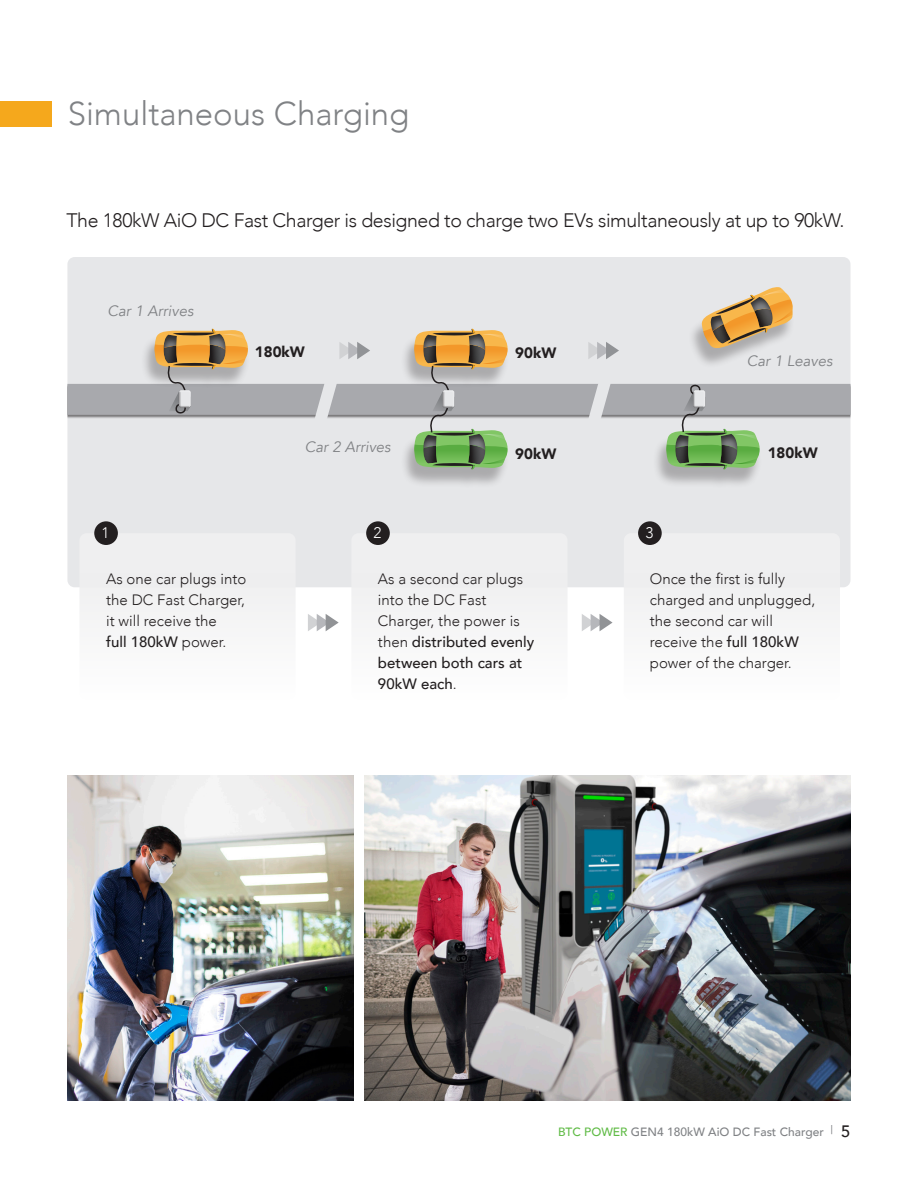
<style>
.page{position:relative;width:918px;height:1188px;background:#fff}
.page>*{position:absolute;margin:0;border:0;box-sizing:border-box;transform-origin:0 0}
.t1{font:300 33px "Avenir";color:#808285}
.t2{font:300 19.5px "Avenir";letter-spacing:-.02em;color:#231f20}
.t3{font:300 15.3px "Avenir";color:#fff}
.t4{font:300 15px/21px "Avenir";color:#231f20}
.t5{font:italic 15px "Avenir";color:#808285}
.t6{font:900 15px "Avenir";color:#231f20}
.t7{font:500 12px "Avenir";color:#808285}
.s1{font-weight:500}
.s2{color:#60bb46}
.s3{font-weight:400}
.s4{font-size:16.5px;color:#231f20}
</style>
<div class="page">
<div style="left:67px;top:257px;width:784px;height:330px;background:#e6e7e9;border-radius:7px"></div>
<div style="left:67px;top:384px;width:783px;height:35px;background:#231f20;opacity:.56"></div>
<div style="left:67px;top:384px;width:783px;height:31px;background:#a8a9ad"></div>
<img style="left:365px;top:775px;width:485px;height:325px">
<div style="left:79px;top:533px;width:217px;height:167px;background:#efeff0;border-radius:7px"></div>
<div style="left:351px;top:533px;width:217px;height:167px;background:#efeff0;border-radius:7px"></div>
<div style="left:624px;top:533px;width:216px;height:167px;background:#efeff0;border-radius:7px"></div>
<div style="left:94px;top:521px;width:24px;height:24px;background:#231f20;border-radius:50%"></div>
<div style="left:366px;top:521px;width:24px;height:24px;background:#231f20;border-radius:50%"></div>
<div style="left:638px;top:521px;width:24px;height:24px;background:#231f20;border-radius:50%"></div>
<svg style="left:311px;top:384px;width:28px;height:35px"></svg>
<svg style="left:585px;top:384px;width:28px;height:35px"></svg>
<div style="left:0;top:101px;width:52px;height:26px;background:#f5a81c"></div>
<img style="left:68px;top:775px;width:285px;height:325px">
<div style="left:401px;top:434px;width:109px;height:55px;background:#231f20;opacity:.3"></div>
<div style="left:653px;top:434px;width:109px;height:55px;background:#231f20;opacity:.3"></div>
<div style="left:141px;top:334px;width:109px;height:55px;background:#231f20;opacity:.3"></div>
<div style="left:401px;top:334px;width:109px;height:55px;background:#231f20;opacity:.3"></div>
<div style="left:688px;top:291px;width:107px;height:77px;background:#231f20;opacity:.3"></div>
<svg style="left:701px;top:287px;width:93px;height:62px"></svg>
<svg style="left:155px;top:329px;width:93px;height:87px"></svg>
<div style="left:178px;top:388px;width:15px;height:20px;background:#fff;opacity:.75"></div>
<div style="left:178px;top:390px;width:15px;height:19px;background:#231f20;opacity:.47"></div>
<svg style="left:666px;top:384px;width:94px;height:86px"></svg>
<div style="left:692px;top:388px;width:15px;height:20px;background:#fff;opacity:.75"></div>
<div style="left:692px;top:390px;width:15px;height:19px;background:#231f20;opacity:.47"></div>
<svg style="left:414px;top:329px;width:94px;height:141px"></svg>
<div style="left:441px;top:388px;width:15px;height:20px;background:#fff;opacity:.75"></div>
<div style="left:441px;top:390px;width:15px;height:19px;background:#231f20;opacity:.47"></div>
<svg style="left:339px;top:342px;width:31px;height:17px"></svg>
<svg style="left:308px;top:614px;width:31px;height:17px"></svg>
<svg style="left:582px;top:614px;width:31px;height:17px"></svg>
<svg style="left:588px;top:342px;width:31px;height:17px"></svg>
<p class="t1" style="left:68px;top:94px;width:343px">Simultaneous Charging</p>
<p class="t2" style="left:66px;top:209px;width:780px">The 180kW AiO DC Fast Charger is designed to charge two EVs simultaneously at up to 90kW.</p>
<p class="t5" style="left:108px;top:302px;width:87px">Car 1 Arrives</p>
<p class="t6" style="left:255px;top:339px;width:51px">180kW</p>
<p class="t5" style="left:305px;top:438px;width:87px">Car 2 Arrives</p>
<p class="t6" style="left:515px;top:340px;width:43px">90kW</p>
<p class="t6" style="left:515px;top:441px;width:43px">90kW</p>
<p class="t5" style="left:747px;top:352px;width:87px">Car 1 Leaves</p>
<p class="t6" style="left:768px;top:440px;width:51px">180kW</p>
<p class="t3" style="left:102px;top:524px;width:9px">1</p>
<p class="t3" style="left:373px;top:524px;width:9px">2</p>
<p class="t3" style="left:645px;top:524px;width:9px">3</p>
<p class="t4" style="left:106px;top:569px;width:142px">As one car plugs into the DC Fast Charger, it will receive the<br><span class="s1">full 180kW</span> power.</p>
<p class="t4" style="left:378px;top:569px;width:158px">As a second car plugs into the DC Fast<br>Charger, the power is then <span class="s1">distributed evenly between both cars at<br>90kW each</span>.</p>
<p class="t4" style="left:650px;top:569px;width:167px">Once the first is fully charged and unplugged, the second car will receive the <span class="s1">full 180kW </span>power of the charger.</p>
<p class="t7" style="left:558px;top:1121px;width:294px"><span class="s2">BTC POWER</span> GEN4 180kW AiO DC Fast Charger <span class="s3">|</span> <span class="s4">5</span></p>
</div>
